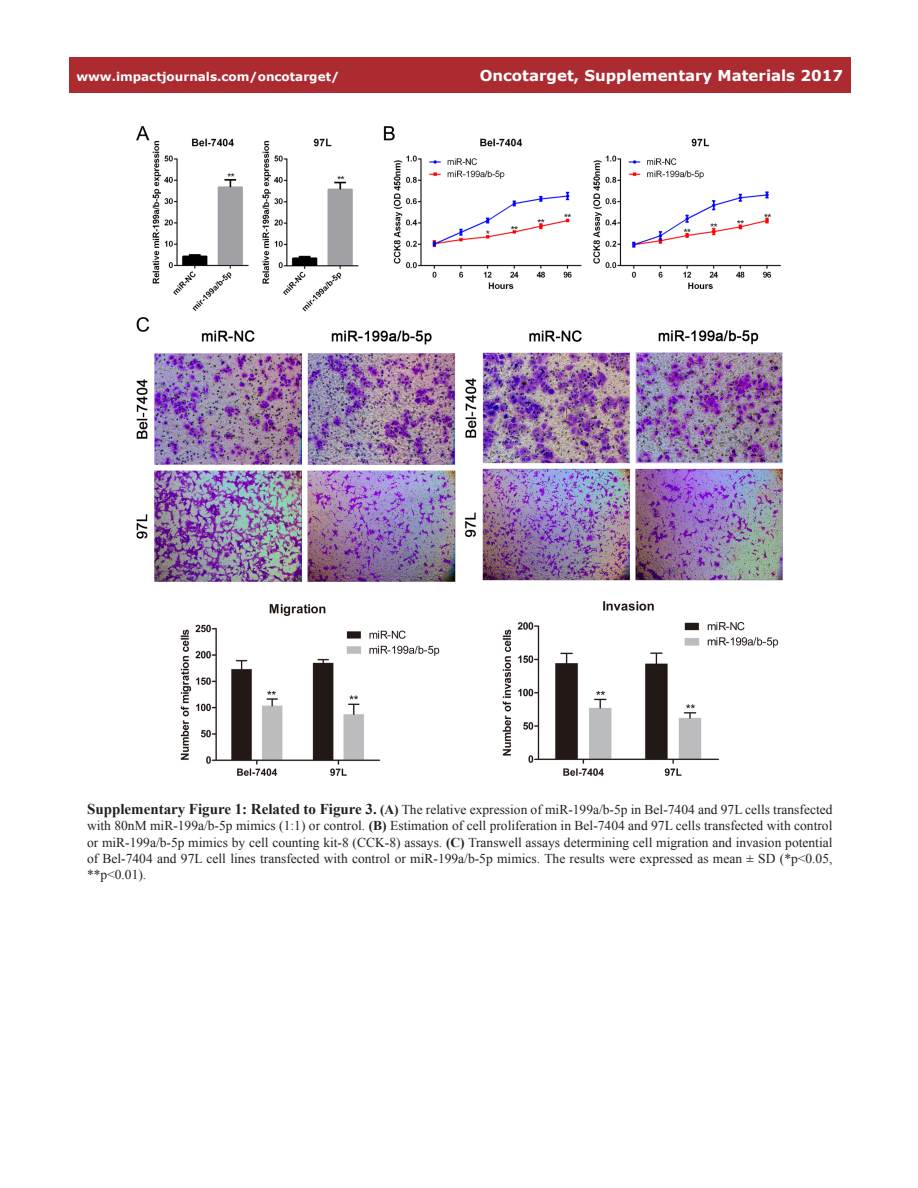
<style>
.page{position:relative;width:918px;height:1188px;background:#fff}
.page>*{position:absolute;margin:0;border:0;box-sizing:border-box;transform-origin:0 0}
.t1{font:700 15px "Verdana";color:#fff}
.figuretext{font:13.5px/16.2px "Times New Roman";color:#231f20;text-align:justify}
.t2{font:700 12px "Verdana";color:#fff}
.s1{font-weight:700;font-size:15px}
.s2{font-weight:700}
</style>
<div class="page">
<div style="left:69px;top:57px;width:781px;height:36px;background:#ac2b31"></div>
<img style="left:136px;top:126px;width:647px;height:650px">
<p class="t2" style="left:76px;top:68px;width:264px">www.impactjournals.com/oncotarget/</p>
<p class="t1" style="left:480px;top:65px;width:365px">Oncotarget, Supplementary Materials 2017</p>
<p class="figuretext" style="left:87px;top:801px;width:747px"><span class="s1">Supplementary Figure 1: Related to Figure 3.</span> <span class="s2">(A)</span> The relative expression of miR-199a/b-5p in Bel-7404 and 97L cells transfected with 80nM miR-199a/b-5p mimics (1:1) or control. <span class="s2">(B)</span> Estimation of cell proliferation in Bel-7404 and 97L cells transfected with control or miR-199a/b-5p mimics by cell counting kit-8 (CCK-8) assays. <span class="s2">(C)</span> Transwell assays determining cell migration and invasion potential of Bel-7404 and 97L cell lines transfected with control or miR-199a/b-5p mimics. The results were expressed as mean ± SD (*p&lt;0.05, **p&lt;0.01).</p>
</div>
